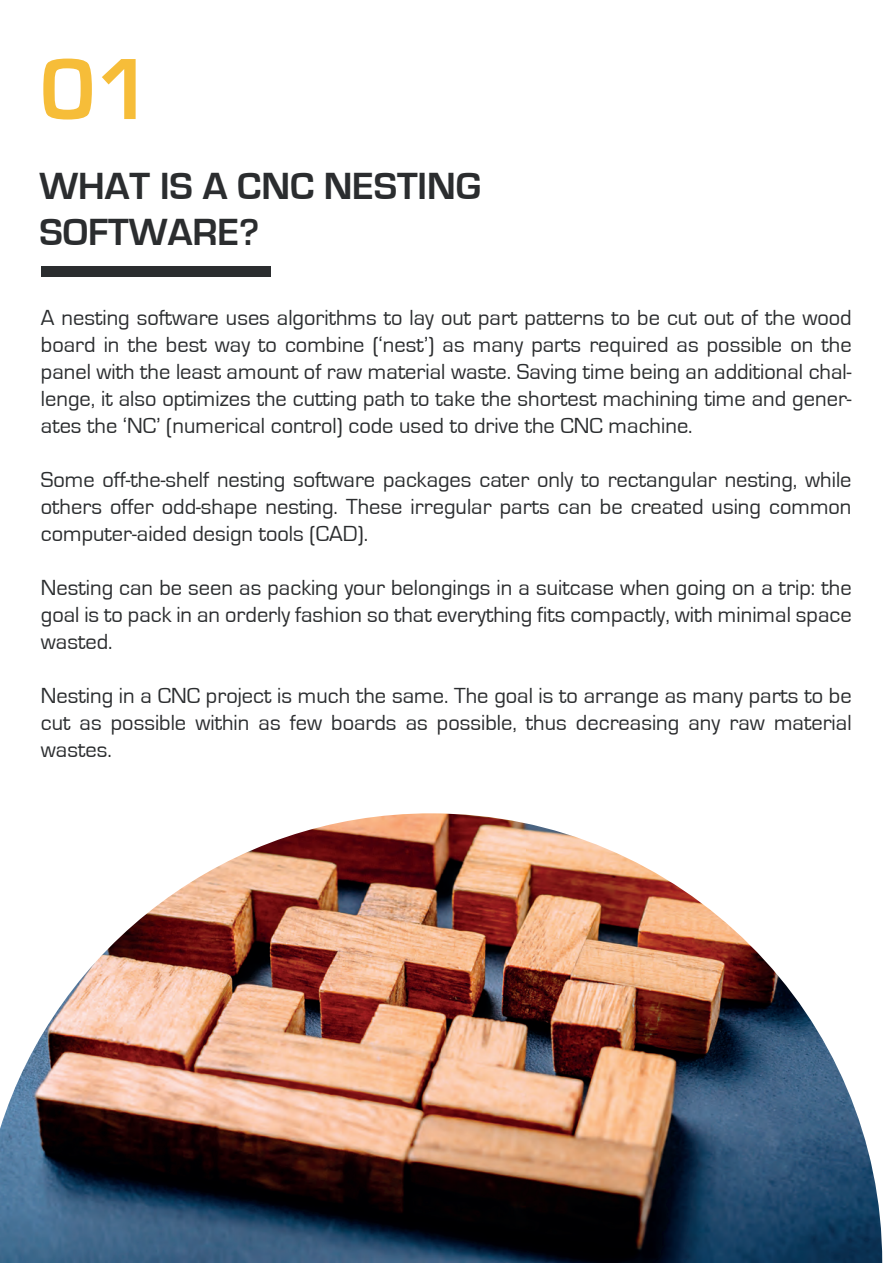
<style>
.page{position:relative;width:893px;height:1263px;background:#fff}
.page>*{position:absolute;margin:0;border:0;box-sizing:border-box;transform-origin:0 0}
.t1{font:700 90px "Eurostile";color:#f6bd39}
.t2{font:700 39px/46.8px "Eurostile";color:#2b2d2f}
.t3{font:22.5px/27px "Eurostile";color:#2b2d2f;text-align:justify}
</style>
<div class="page">
<div style="left:41px;top:266px;width:229px;height:11px;background:#2b2d2f"></div>
<img style="left:0;top:813px;width:882px;height:450px">
<h1 class="t1" style="left:39px;top:40px;width:114px">01</h1>
<h2 class="t2" style="left:39px;top:163px;width:443px">WHAT IS A CNC NESTING<br>SOFTWARE?</h2>
<p class="t3" style="left:41px;top:304px;width:812px">A nesting software uses algorithms to lay out part patterns to be cut out of the wood board in the best way to combine (‘nest’) as many parts required as possible on the panel with the least amount of raw material waste. Saving time being an additional chal&shy;lenge, it also optimizes the cutting path to take the shortest machining time and gener&shy;ates the ‘NC’ (numerical control) code used to drive the CNC machine.</p>
<p class="t3" style="left:41px;top:466px;width:812px">Some off-the-shelf nesting software packages cater only to rectangular nesting, while others offer odd-shape nesting. These irregular parts can be created using common computer-aided design tools (CAD).</p>
<p class="t3" style="left:41px;top:574px;width:812px">Nesting can be seen as packing your belongings in a suitcase when going on a trip: the goal is to pack in an orderly fashion so that everything fits compactly, with minimal space wasted.</p>
<p class="t3" style="left:41px;top:682px;width:812px">Nesting in a CNC project is much the same. The goal is to arrange as many parts to be cut as possible within as few boards as possible, thus decreasing any raw material wastes.</p>
</div>
